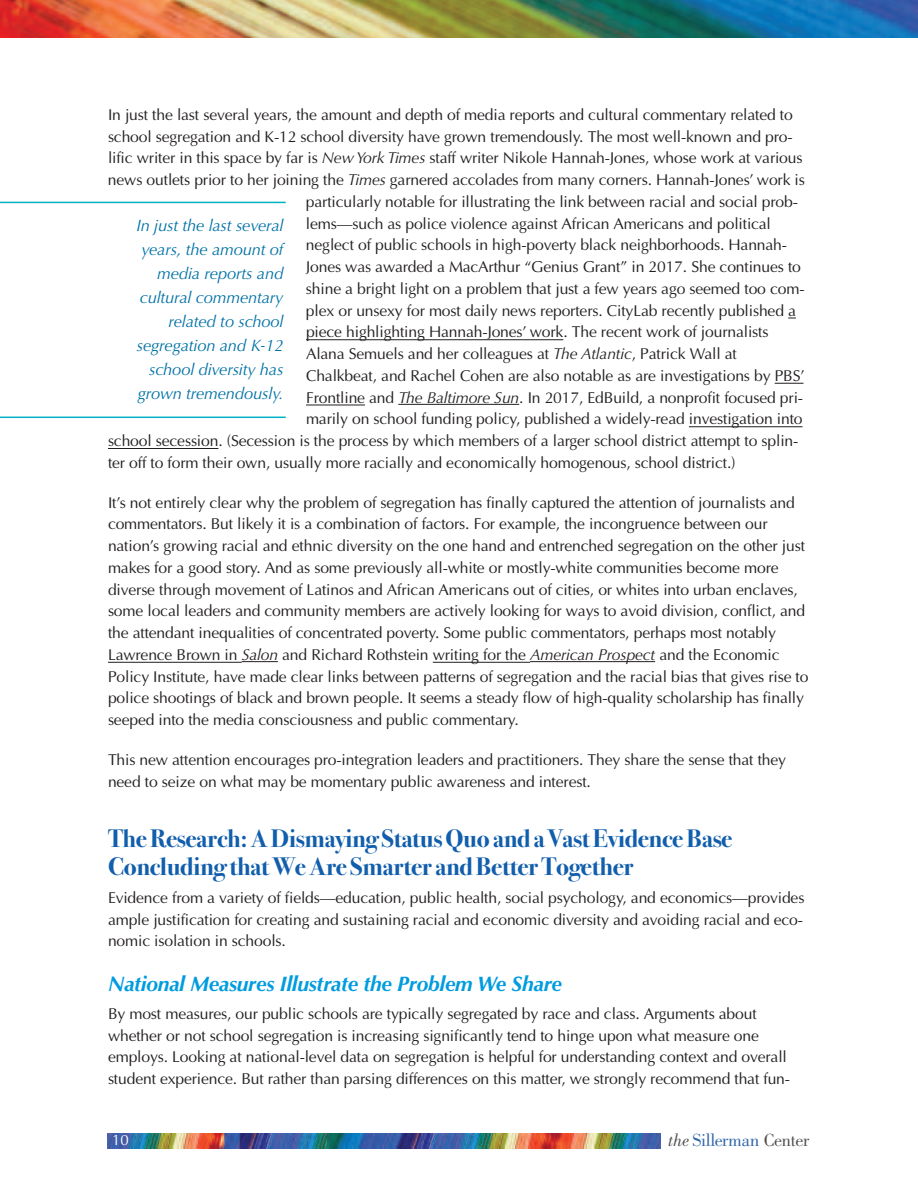
<style>
.page{position:relative;width:918px;height:1188px;background:#fff}
.page>*{position:absolute;margin:0;border:0;box-sizing:border-box;transform-origin:0 0}
.t1{font:700 25.5px/28.5px "Bodoni Svty Two ITCTT";letter-spacing:-.015em;color:#115eac}
.t2{font:italic 700 21px "Optima";letter-spacing:-.015em;color:#009cdf}
.t3{font:18.15px "Bodoni";letter-spacing:-.02em;color:#2f67a9}
.t4{font:italic 16.5px/24px "Optima";letter-spacing:-.01em;color:#0072a6;text-align:right}
.t5{font:15.75px/21.8px "Optima";letter-spacing:-.01em;color:#231f20}
.t6{font:15px "Optima";color:#fff}
.s1{font-style:italic}
.s2{font-style:italic;color:#52504f}
.s3{color:#52504f}
</style>
<div class="page">
<img style="left:0;top:0;width:918px;height:38px">
<hr style="left:306px;top:339px;width:257px;height:1px;background:#231f20">
<svg style="left:775px;top:383px;width:29px;height:1px"></svg>
<hr style="left:306px;top:405px;width:59px;height:1px;background:#231f20">
<hr style="left:398px;top:404px;width:121px;height:1px;background:#231f20">
<hr style="left:689px;top:426px;width:114px;height:1px;background:#231f20">
<hr style="left:108px;top:448px;width:110px;height:1px;background:#231f20">
<hr style="left:108px;top:662px;width:134px;height:1px;background:#231f20">
<hr style="left:242px;top:661px;width:36px;height:1px;background:#231f20">
<hr style="left:433px;top:662px;width:97px;height:1px;background:#231f20">
<hr style="left:530px;top:661px;width:125px;height:1px;background:#231f20">
<img style="left:108px;top:1134px;width:553px;height:14px">
<hr style="left:0;top:202px;width:286px;height:1px;background:#00b2c5">
<hr style="left:0;top:417px;width:286px;height:1px;background:#00b2c5">
<p class="t5" style="left:108px;top:104px;width:686px">In just the last several years, the amount and depth of media reports and cultural commentary related to</p>
<p class="t5" style="left:108px;top:125px;width:686px">school segregation and K-12 school diversity have grown tremendously. The most well-known and pro-</p>
<p class="t5" style="left:108px;top:147px;width:696px">lific writer in this space by far is <span class="s1">New York Times</span> staff writer Nikole Hannah-Jones, whose work at various</p>
<p class="t5" style="left:108px;top:169px;width:699px">news outlets prior to her joining the <span class="s1">Times</span> garnered accolades from many corners. Hannah-Jones’ work is</p>
<p class="t5" style="left:306px;top:191px;width:494px">particularly notable for illustrating the link between racial and social prob-</p>
<p class="t5" style="left:306px;top:212px;width:467px">lems—such as police violence against African Americans and political</p>
<p class="t5" style="left:306px;top:234px;width:483px">neglect of public schools in high-poverty black neighborhoods. Hannah-</p>
<p class="t5" style="left:306px;top:256px;width:497px">Jones was awarded a MacArthur “Genius Grant” in 2017. She continues to</p>
<p class="t5" style="left:306px;top:278px;width:500px">shine a bright light on a problem that just a few years ago seemed too com-</p>
<p class="t5" style="left:306px;top:299px;width:492px">plex or unsexy for most daily news reporters. CityLab recently published a</p>
<p class="t5" style="left:306px;top:321px;width:464px">piece highlighting Hannah-Jones’ work. The recent work of journalists</p>
<p class="t5" style="left:306px;top:343px;width:432px">Alana Semuels and her colleagues at <span class="s1">The Atlantic</span>, Patrick Wall at</p>
<p class="t5" style="left:306px;top:365px;width:500px">Chalkbeat, and Rachel Cohen are also notable as are investigations by PBS’</p>
<p class="t5" style="left:306px;top:386px;width:499px">Frontline and <span class="s1">The Baltimore Sun</span>. In 2017, EdBuild, a nonprofit focused pri-</p>
<p class="t5" style="left:306px;top:408px;width:498px">marily on school funding policy, published a widely-read investigation into</p>
<p class="t5" style="left:108px;top:430px;width:692px">school secession. (Secession is the process by which members of a larger school district attempt to splin-</p>
<p class="t5" style="left:108px;top:452px;width:629px">ter off to form their own, usually more racially and economically homogenous, school district.)</p>
<p class="t5" style="left:108px;top:491px;width:702px">It’s not entirely clear why the problem of segregation has finally captured the attention of journalists and commentators. But likely it is a combination of factors. For example, the incongruence between our nation’s growing racial and ethnic diversity on the one hand and entrenched segregation on the other just makes for a good story. And as some previously all-white or mostly-white communities become more diverse through movement of Latinos and African Americans out of cities, or whites into urban enclaves, some local leaders and community members are actively looking for ways to avoid division, conflict, and the attendant inequalities of concentrated poverty. Some public commentators, perhaps most notably Lawrence Brown in <span class="s1">Salon</span> and Richard Rothstein writing for the <span class="s1">American Prospect</span> and the Economic Policy Institute, have made clear links between patterns of segregation and the racial bias that gives rise to police shootings of black and brown people. It seems a steady flow of high-quality scholarship has finally seeped into the media consciousness and public commentary.</p>
<p class="t5" style="left:108px;top:749px;width:680px">This new attention encourages pro-integration leaders and practitioners. They share the sense that they need to seize on what may be momentary public awareness and interest.</p>
<h1 class="t1" style="left:108px;top:822px;width:626px">The Research: A Dismaying Status Quo and a Vast Evidence Base<br>Concluding that We Are Smarter and Better Together</h1>
<p class="t5" style="left:108px;top:887px;width:698px;text-align:justify">Evidence from a variety of fields—education, public health, social psychology, and economics—provides ample justification for creating and sustaining racial and economic diversity and avoiding racial and eco&shy;nomic isolation in schools.</p>
<h2 class="t2" style="left:108px;top:972px;width:456px">National Measures Illustrate the Problem We Share</h2>
<p class="t5" style="left:108px;top:1003px;width:684px">By most measures, our public schools are typically segregated by race and class. Arguments about whether or not school segregation is increasing significantly tend to hinge upon what measure one employs. Looking at national-level data on segregation is helpful for understanding context and overall student experience. But rather than parsing differences on this matter, we strongly recommend that fun-</p>
<p class="t4" style="left:136px;top:214px;width:149px">In just the last several years, the amount of media reports and cultural commentary related to school segregation and K-12 school diversity has grown tremendously.</p>
<p class="t6" style="left:112px;top:1131px;width:18px">10</p>
<p class="t3" style="left:668px;top:1134px;width:142px"><span class="s2">the</span> Sillerman <span class="s3">Center</span></p>
</div>
